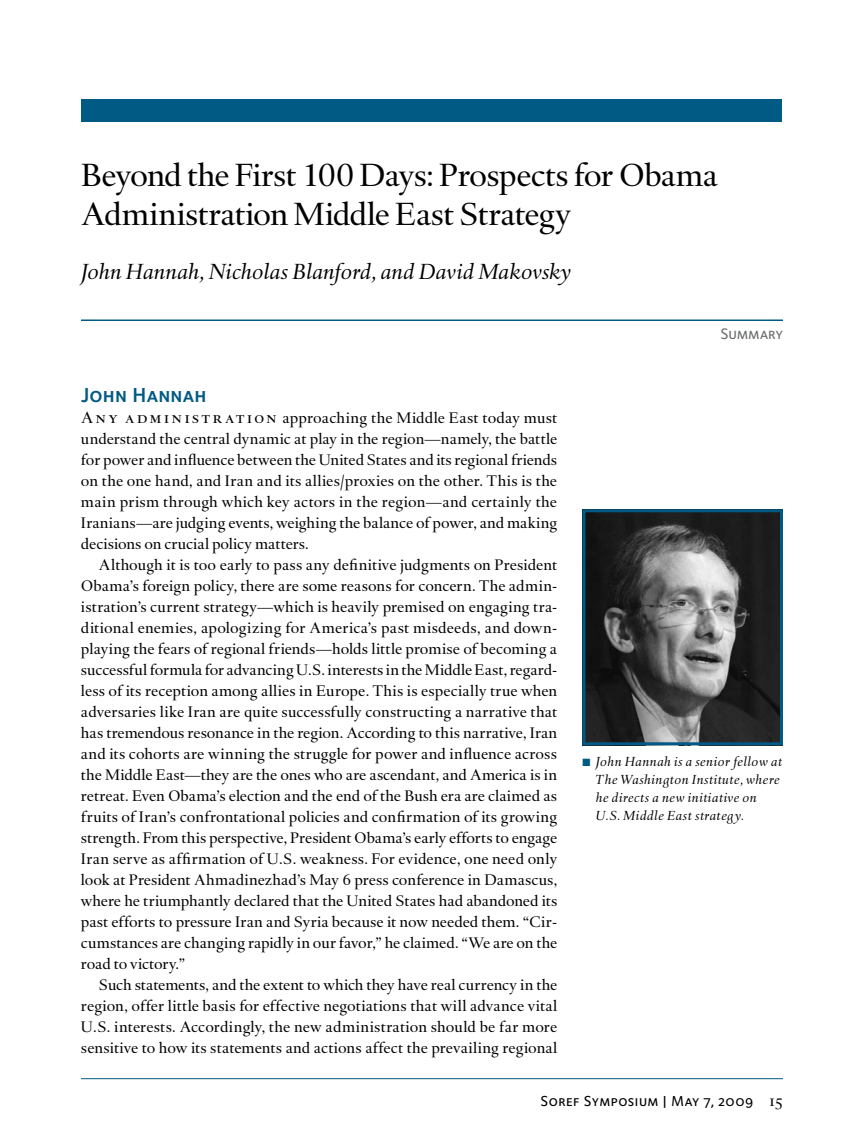
<style>
.page{position:relative;width:864px;height:1134px;background:#fff}
.page>*{position:absolute;margin:0;border:0;box-sizing:border-box;transform-origin:0 0}
.t1{font:33px/39px "DTL Haarlemmer D";letter-spacing:-.025em;color:#000}
.t2{font:italic 22.5px "DTL Haarlemmer D";letter-spacing:.01em;color:#000}
.t3{font:21px "Foundry Sterling Demi Expert";letter-spacing:.01em;color:#005a84}
.t4{font:15.75px/21px "DTL Haarlemmer D";color:#000;text-align:justify}
.t5{font:15.75px "Foundry Sterling Medium Expert";letter-spacing:-.01em;color:#6d6f71}
.t6{font:15px "Foundry Sterling Medium Expert";letter-spacing:.03em;color:#000}
.t7{font:italic 13.5px/18px "DTL Haarlemmer D";letter-spacing:.045em;color:#000}
.s1{font-family:"DTL Haarlemmer D Caps";font-size:16.5px}
.s2{color:#005a84}
</style>
<div class="page">
<hr style="left:81px;top:1078px;width:702px;height:1px;background:#005a84">
<div style="left:82px;top:99px;width:700px;height:23px;background:#005a84"></div>
<hr style="left:81px;top:320px;width:702px;height:1px;background:#005a84">
<img style="left:586px;top:513px;width:193px;height:228px">
<div style="left:582px;top:509px;width:201px;height:236px;border:3px solid #005a84"></div>
<h1 class="t1" style="left:81px;top:156px;width:639px">Beyond the First 100 Days: Prospects for Obama<br>Administration Middle East Strategy</h1>
<h2 class="t2" style="left:81px;top:258px;width:492px">John Hannah, Nicholas Blanford, and David Makovsky</h2>
<h3 class="t3" style="left:81px;top:382px;width:127px">John Hannah</h3>
<p class="t4" style="left:81px;top:408px;width:478px"><span class="s1">Any administration</span> approaching the Middle East today must understand the central dynamic at play in the region—namely, the battle for power and influence between the United States and its regional friends on the one hand, and Iran and its allies/proxies on the other. This is the main prism through which key actors in the region—and certainly the Iranians—are judging events, weighing the balance of power, and making decisions on crucial policy matters.</p>
<p class="t4" style="left:81px;top:554px;width:478px;text-indent:18px">Although it is too early to pass any definitive judgments on President Obama’s foreign policy, there are some reasons for concern. The admin&shy;istration’s current strategy—which is heavily premised on engaging tra&shy;ditional enemies, apologizing for America’s past misdeeds, and down&shy;playing the fears of regional friends—holds little promise of becoming a successful formula for advancing U.S. interests in the Middle East, regard&shy;less of its reception among allies in Europe. This is especially true when adversaries like Iran are quite successfully constructing a narrative that has tremendous resonance in the region. According to this narrative, Iran and its cohorts are winning the struggle for power and influence across the Middle East—they are the ones who are ascendant, and America is in retreat. Even Obama’s election and the end of the Bush era are claimed as fruits of Iran’s confrontational policies and confirmation of its growing strength. From this perspective, President Obama’s early efforts to engage Iran serve as affirmation of U.S. weakness. For evidence, one need only look at President Ahmadinezhad’s May 6 press conference in Damascus, where he triumphantly declared that the United States had abandoned its past efforts to pressure Iran and Syria because it now needed them. “Cir&shy;cumstances are changing rapidly in our favor,” he claimed. “We are on the road to victory.”</p>
<p class="t4" style="left:81px;top:974px;width:478px;text-indent:18px">Such statements, and the extent to which they have real currency in the region, offer little basis for effective negotiations that will advance vital U.S. interests. Accordingly, the new administration should be far more sensitive to how its statements and actions affect the prevailing regional</p>
<p class="t5" style="left:720px;top:325px;width:64px">Summary</p>
<p class="t7" style="left:596px;top:753px;width:188px;text-indent:-14px"><span class="s2">■</span> John Hannah is a senior fellow at<br>The Washington Institute, where he directs a new initiative on<br>U.S. Middle East strategy.</p>
<p class="t6" style="left:541px;top:1092px;width:244px">Soref Symposium | May 7, 2009 <span class="s1">15</span></p>
</div>
